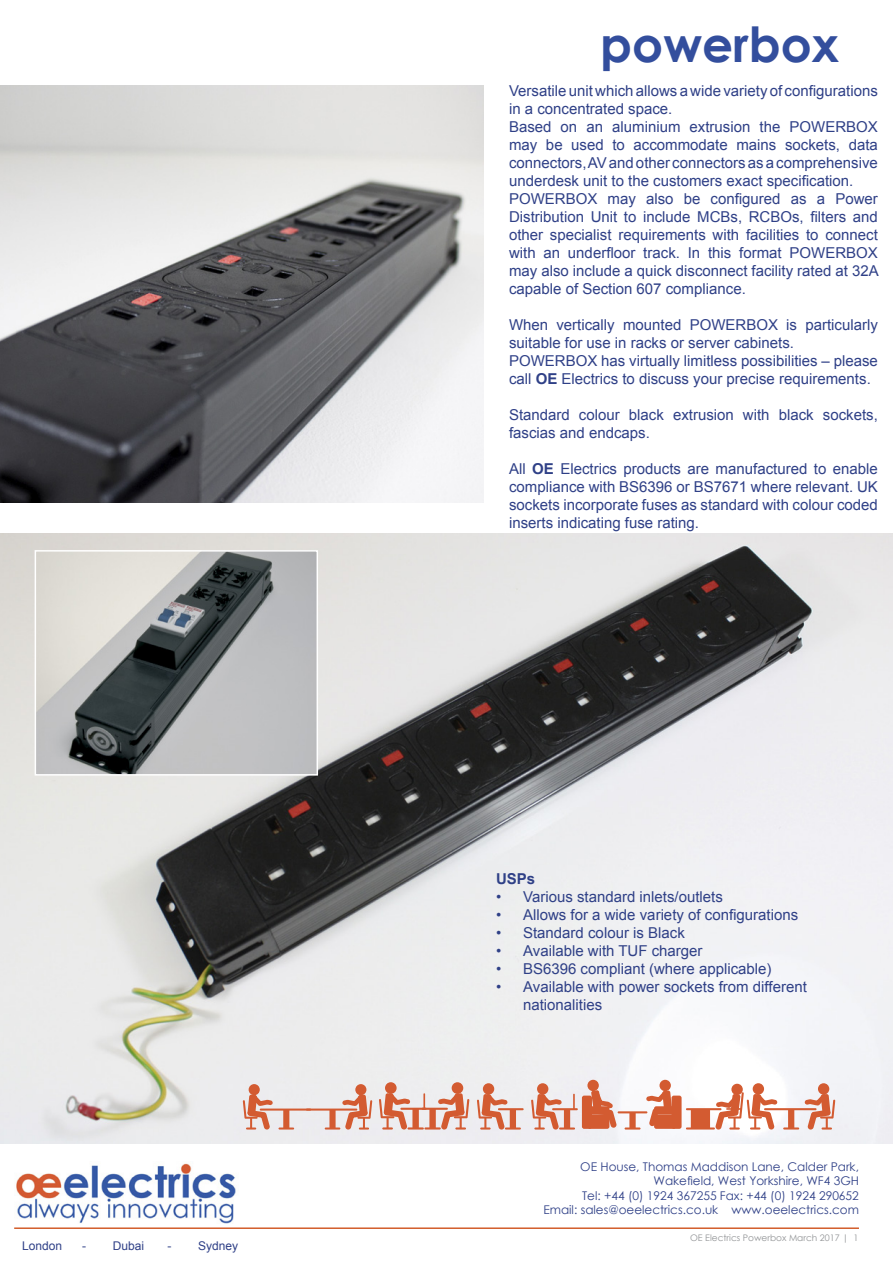
<style>
.page{position:relative;width:893px;height:1263px;background:#fff}
.page>*{position:absolute;margin:0;border:0;box-sizing:border-box;transform-origin:0 0}
.t1{font:700 48.45px "Century Gothic";color:#334e9d}
.t2{font:15px/18px "Arial";color:#2f4087}
.t3{font:700 15px "Arial";color:#2f4087}
.t4{font:12px/14.4px "Century Gothic";color:#2f4087;text-align:right}
.t5{font:12px "Arial";color:#2f4087}
.t6{font:9px "Century Gothic";color:#929496}
.s1{font-weight:700}
</style>
<div class="page">
<img style="left:16px;top:1163px;width:220px;height:61px">
<hr style="left:14px;top:1227px;width:845px;height:2px;background:#d35d2b">
<img style="left:0;top:86px;width:483px;height:416px">
<img style="left:0;top:534px;width:893px;height:609px">
<img style="left:38px;top:553px;width:277px;height:220px">
<div style="left:35px;top:550px;width:283px;height:226px;border:2px solid #fff"></div>
<div style="left:483px;top:1083px;width:11px;height:11px;background:#d35b31;border-radius:50%"></div>
<svg style="left:477px;top:1094px;width:47px;height:36px;background:#e2b2a3"></svg>
<div style="left:537px;top:1083px;width:11px;height:11px;background:#d35b31;border-radius:50%"></div>
<svg style="left:531px;top:1094px;width:47px;height:36px;background:#e2b0a1"></svg>
<div style="left:659px;top:1080px;width:12px;height:11px;background:#d35b31;border-radius:50%"></div>
<div style="left:587px;top:1080px;width:12px;height:11px;background:#d35b31;border-radius:50%"></div>
<svg style="left:591px;top:1090px;width:81px;height:39px"></svg>
<div style="left:585px;top:1106px;width:24px;height:8px;background:#d35b31;border-radius:2px"></div>
<div style="left:588px;top:1114px;width:21px;height:15px;background:#d35b31;border-radius:2px"></div>
<div style="left:582px;top:1095px;width:10px;height:34px;background:#d35b31;border-radius:2px"></div>
<div style="left:654px;top:1106px;width:24px;height:8px;background:#d35b31;border-radius:2px"></div>
<div style="left:654px;top:1114px;width:22px;height:15px;background:#d35b31;border-radius:2px"></div>
<div style="left:671px;top:1095px;width:11px;height:34px;background:#d35b31;border-radius:2px"></div>
<div style="left:731px;top:1084px;width:12px;height:11px;background:#d35b31;border-radius:50%"></div>
<div style="left:753px;top:1083px;width:11px;height:11px;background:#d35b31;border-radius:50%"></div>
<div style="left:818px;top:1083px;width:11px;height:11px;background:#d35b31;border-radius:50%"></div>
<svg style="left:686px;top:1092px;width:149px;height:38px"></svg>
<div style="left:385px;top:1082px;width:12px;height:12px;background:#d35b31;border-radius:50%"></div>
<div style="left:452px;top:1082px;width:11px;height:12px;background:#d35b31;border-radius:50%"></div>
<svg style="left:379px;top:1093px;width:90px;height:37px;background:#e1ad9c"></svg>
<div style="left:249px;top:1084px;width:11px;height:11px;background:#d35b31;border-radius:50%"></div>
<div style="left:355px;top:1084px;width:11px;height:11px;background:#d35b31;border-radius:50%"></div>
<svg style="left:243px;top:1094px;width:129px;height:36px;background:#e4bfb4"></svg>
<p class="t5" style="left:22px;top:1238px;width:42px">London</p>
<p class="t5" style="left:82px;top:1238px;width:64px">- Dubai</p>
<p class="t5" style="left:168px;top:1238px;width:72px">- Sydney</p>
<h1 class="t1" style="left:600px;top:7px;width:240px">powerbox</h1>
<p class="t2" style="left:509px;top:82px;width:371px">Versatile unit which allows a wide variety of configurations in a concentrated space.<br>Based on an aluminium extrusion the POWERBOX may be used to accommodate mains sockets, data connectors, AV and other connectors as a comprehensive underdesk unit to the customers exact specification.<br>POWERBOX may also be configured as a Power Distribution Unit to include MCBs, RCBOs, filters and other specialist requirements with facilities to connect with an underfloor track. In this format POWERBOX may also include a quick disconnect facility rated at 32A capable of Section 607 compliance.</p>
<p class="t2" style="left:509px;top:316px;width:370px">When vertically mounted POWERBOX is particularly suitable for use in racks or server cabinets.<br>POWERBOX has virtually limitless possibilities – please call <span class="s1">OE</span> Electrics to discuss your precise requirements.</p>
<p class="t2" style="left:509px;top:406px;width:370px">Standard colour black extrusion with black sockets, fascias and endcaps.</p>
<p class="t2" style="left:509px;top:460px;width:370px;text-align:justify">All <span class="s1">OE</span> Electrics products are manufactured to enable compliance with BS6396 or BS7671 where relevant. UK sockets incorporate fuses as standard with colour coded inserts indicating fuse rating.</p>
<p class="t3" style="left:496px;top:869px;width:41px">USPs</p>
<p class="t2" style="left:496px;top:888px;width:228px">• Various standard inlets/outlets</p>
<p class="t2" style="left:496px;top:906px;width:304px">• Allows for a wide variety of configurations</p>
<p class="t2" style="left:496px;top:924px;width:190px">• Standard colour is Black</p>
<p class="t2" style="left:496px;top:942px;width:208px">• Available with TUF charger</p>
<p class="t2" style="left:496px;top:960px;width:277px">• BS6396 compliant (where applicable)</p>
<p class="t2" style="left:523px;top:978px;width:285px;text-indent:-27px">• Available with power sockets from different nationalities</p>
<p class="t4" style="left:543px;top:1159px;width:317px">OE House, Thomas Maddison Lane, Calder Park, Wakefield, West Yorkshire, WF4 3GH<br>Tel: +44 (0) 1924 367255 Fax: +44 (0) 1924 290652<br>Email: sales@oeelectrics.co.uk www.oeelectrics.com</p>
<p class="t6" style="left:690px;top:1231px;width:170px">OE Electrics Powerbox March 2017 | 1</p>
</div>
